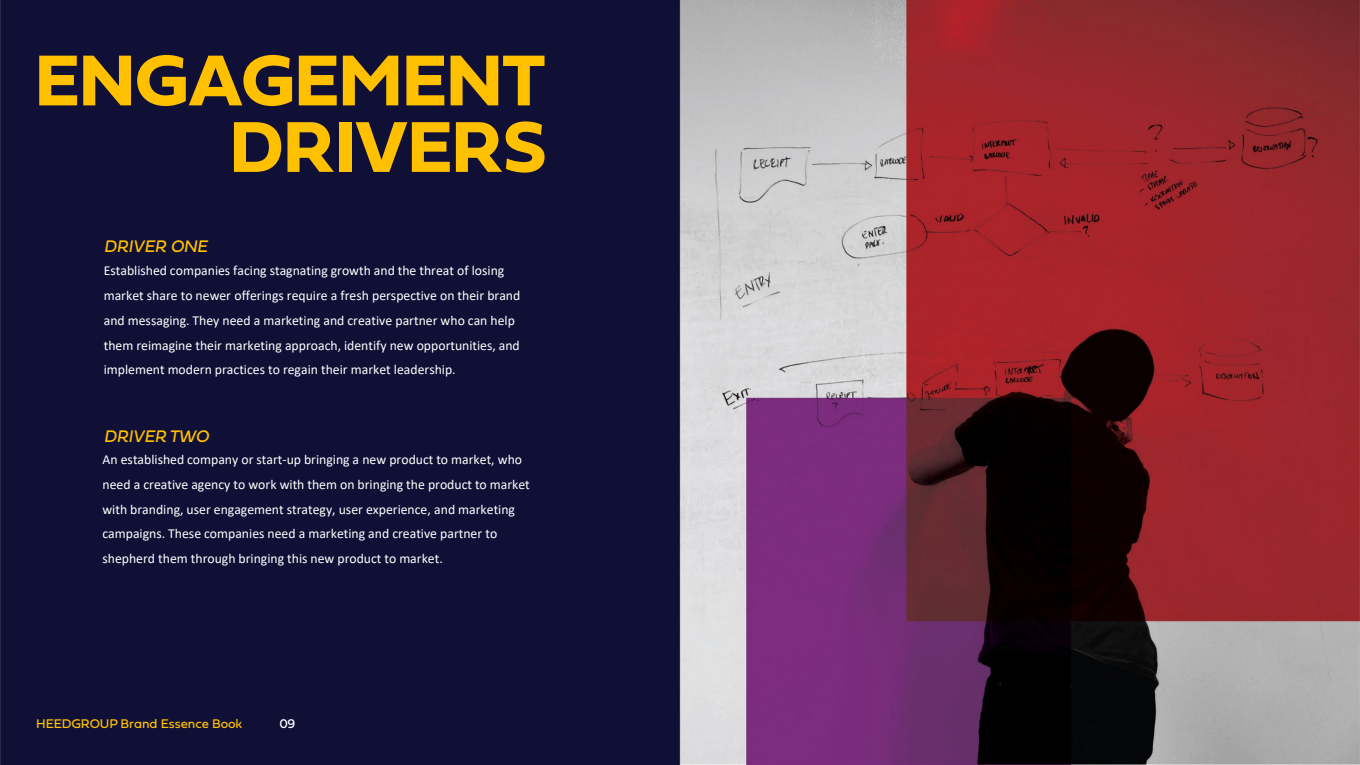
<style>
.page{position:relative;width:1360px;height:765px;background:#fff}
.page>*{position:absolute;margin:0;border:0;box-sizing:border-box;transform-origin:0 0}
.t1{font:75px "Fieldwork Geo Bold";color:#ffc000}
.t2{font:italic 17.5px "Fieldwork";color:#ffc000}
.t3{font:13.75px/24.8px "Calibri";color:#fff}
.t4{font:13.12px "Fieldwork Geo Regular";letter-spacing:-.01em;color:#ffc000}
.t5{font:13.12px "Fieldwork Geo Regular";color:#fff}
</style>
<div class="page">
<img style="left:0;top:0;width:1360px;height:765px">
<h2 class="t1" style="left:35px;top:21px;width:512px">ENGAGEMENT</h2>
<p class="t1" style="left:230px;top:88px;width:318px">DRIVERS</p>
<p class="t2" style="left:104px;top:232px;width:105px">DRIVER ONE</p>
<p class="t3" style="left:104px;top:258px;width:418px">Established companies facing stagnating growth and the threat of losing market share to newer offerings require a fresh perspective on their brand and messaging. They need a marketing and creative partner who can help them reimagine their marketing approach, identify new opportunities, and implement modern practices to regain their market leadership.</p>
<p class="t2" style="left:104px;top:422px;width:106px">DRIVER TWO</p>
<p class="t3" style="left:102px;top:447px;width:429px">An established company or start-up bringing a new product to market, who need a creative agency to work with them on bringing the product to market with branding, user engagement strategy, user experience, and marketing campaigns. These companies need a marketing and creative partner to shepherd them through bringing this new product to market.</p>
<p class="t4" style="left:36px;top:714px;width:207px">HEEDGROUP Brand Essence Book</p>
<p class="t5" style="left:279px;top:714px;width:18px">09</p>
</div>
